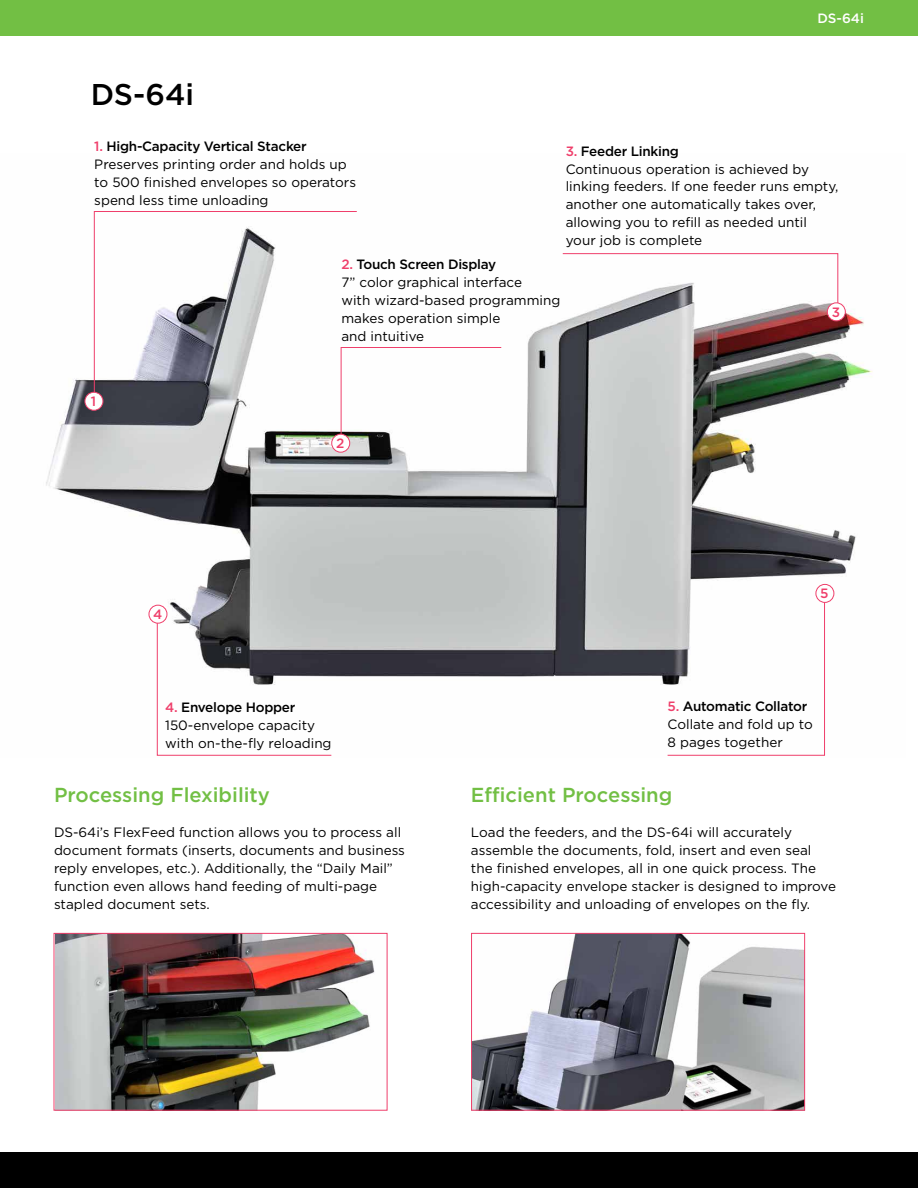
<style>
.page{position:relative;width:918px;height:1188px;background:#fff}
.page>*{position:absolute;margin:0;border:0;box-sizing:border-box;transform-origin:0 0}
.t1{font:500 30px "Gotham";color:#000}
.t2{font:500 20.25px "Gotham";color:#72bf44}
.t3{font:13.5px/18px "Gotham";color:#000}
.t4{font:500 13.5px "Gotham";color:#fff}
.t5{font:500 13.5px "Gotham";color:#ef3f6b}
.s1{font-weight:500;color:#ef3f6b}
.s2{font-weight:500}
</style>
<div class="page">
<div style="left:0;top:0;width:918px;height:36px;background:#72bf44"></div>
<div style="left:0;top:1152px;width:918px;height:36px;background:#000"></div>
<img style="left:46px;top:211px;width:827px;height:545px">
<svg style="left:94px;top:211px;width:264px;height:186px"></svg>
<div style="left:85px;top:392px;width:18px;height:18px;background:#fff;border-radius:50%"></div>
<div style="left:85px;top:392px;width:18px;height:19px;border:1px solid #ef3f6b;border-radius:50%"></div>
<svg style="left:340px;top:347px;width:162px;height:100px"></svg>
<div style="left:332px;top:434px;width:18px;height:18px;background:#fff;border-radius:50%"></div>
<div style="left:331px;top:434px;width:19px;height:19px;border:1px solid #ef3f6b;border-radius:50%"></div>
<svg style="left:562px;top:253px;width:277px;height:51px"></svg>
<div style="left:827px;top:303px;width:18px;height:18px;background:#fff;border-radius:50%"></div>
<div style="left:827px;top:302px;width:19px;height:19px;border:1px solid #ef3f6b;border-radius:50%"></div>
<svg style="left:157px;top:616px;width:175px;height:140px"></svg>
<div style="left:149px;top:605px;width:18px;height:18px;background:#fff;border-radius:50%"></div>
<div style="left:149px;top:605px;width:18px;height:19px;border:1px solid #ef3f6b;border-radius:50%"></div>
<svg style="left:667px;top:596px;width:158px;height:160px"></svg>
<div style="left:816px;top:584px;width:18px;height:18px;background:#fff;border-radius:50%"></div>
<div style="left:816px;top:584px;width:18px;height:19px;border:1px solid #ef3f6b;border-radius:50%"></div>
<img style="left:56px;top:935px;width:319px;height:174px">
<div style="left:54px;top:933px;width:333px;height:178px;border:1px solid #ef3f6b"></div>
<img style="left:473px;top:935px;width:330px;height:174px">
<div style="left:471px;top:933px;width:334px;height:178px;border:1px solid #ef3f6b"></div>
<h1 class="t1" style="left:91px;top:75px;width:105px">DS-64i</h1>
<p class="t3" style="left:94px;top:137px;width:263px"><span class="s1">1.</span> <span class="s2">High-Capacity Vertical Stacker </span>Preserves printing order and holds up to 500 finished envelopes so operators spend less time unloading</p>
<p class="t4" style="left:818px;top:10px;width:48px">DS-64i</p>
<p class="t3" style="left:566px;top:141px;width:274px"><span class="s1">3.</span> <span class="s2">Feeder Linking<br></span>Continuous operation is achieved by linking feeders. If one feeder runs empty, another one automatically takes over, allowing you to refill as needed until your job is complete</p>
<p class="t5" style="left:91px;top:392px;width:7px">1</p>
<p class="t3" style="left:341px;top:255px;width:220px"><span class="s1">2.</span> <span class="s2">Touch Screen Display<br></span>7” color graphical interface<br>with wizard-based programming makes operation simple<br>and intuitive</p>
<p class="t5" style="left:336px;top:434px;width:10px">2</p>
<p class="t5" style="left:153px;top:605px;width:11px">4</p>
<p class="t3" style="left:165px;top:698px;width:168px"><span class="s1">4.</span> <span class="s2">Envelope Hopper<br></span>150-envelope capacity with on-the-fly reloading</p>
<p class="t5" style="left:832px;top:303px;width:10px">3</p>
<p class="t5" style="left:820px;top:585px;width:10px">5</p>
<p class="t3" style="left:668px;top:697px;width:147px"><span class="s1">5.</span> <span class="s2">Automatic Collator<br></span>Collate and fold up to<br>8 pages together</p>
<h2 class="t2" style="left:54px;top:782px;width:218px">Processing Flexibility</h2>
<p class="t3" style="left:54px;top:823px;width:353px">DS-64i’s FlexFeed function allows you to process all document formats (inserts, documents and business reply envelopes, etc.). Additionally, the “Daily Mail” function even allows hand feeding of multi-page stapled document sets.</p>
<h2 class="t2" style="left:471px;top:782px;width:203px">Efficient Processing</h2>
<p class="t3" style="left:471px;top:823px;width:367px">Load the feeders, and the DS-64i will accurately assemble the documents, fold, insert and even seal the finished envelopes, all in one quick process. The high-capacity envelope stacker is designed to improve accessibility and unloading of envelopes on the fly.</p>
</div>
